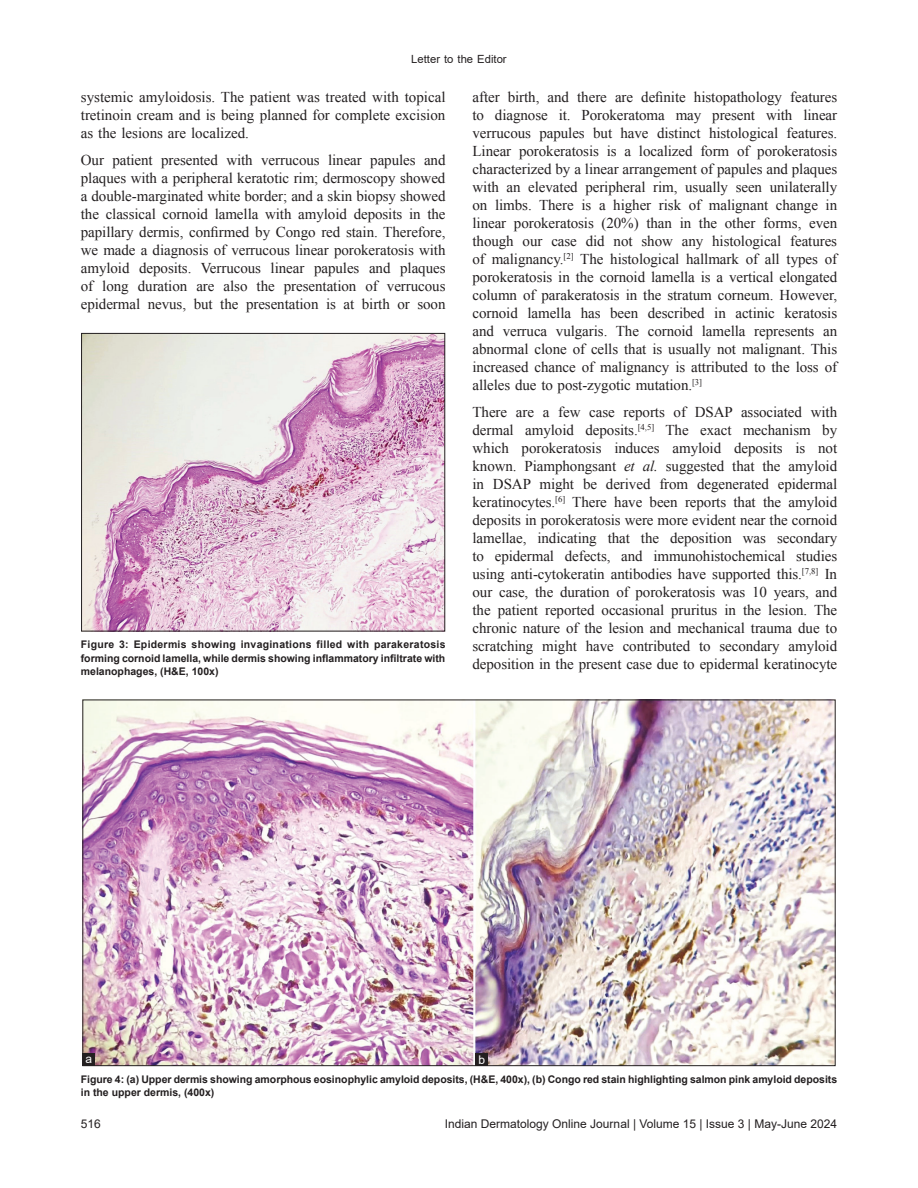
<style>
.page{position:relative;width:918px;height:1188px;background:#fff}
.page>*{position:absolute;margin:0;border:0;box-sizing:border-box;transform-origin:0 0}
.TX{font:15px/18px "Times New Roman";letter-spacing:-.005em;color:#231f20;text-align:justify}
.t1{font:12px "Arial";color:#231f20}
.LABEL{font:12px "Arial";color:#fff}
.t2{font:11.25px "Arial";color:#231f20}
.FGC{font:700 10.5px/13.6px "Arial";color:#231f20;text-align:justify}
.s1{font-style:italic}
</style>
<div class="page">
<img style="left:83px;top:335px;width:360px;height:294px">
<div style="left:81px;top:333px;width:364px;height:298px;border:1px solid #231f20"></div>
<img style="left:85px;top:702px;width:748px;height:362px">
<div style="left:475px;top:1053px;width:13px;height:13px;background:#231f20"></div>
<div style="left:83px;top:1053px;width:12px;height:13px;background:#231f20"></div>
<p class="t2" style="left:411px;top:51px;width:97px">Letter to the Editor</p>
<p class="TX" style="left:81px;top:88px;width:366px">systemic amyloidosis. The patient was treated with topical tretinoin cream and is being planned for complete excision as the lesions are localized.</p>
<p class="TX" style="left:81px;top:150px;width:366px">Our patient presented with verrucous linear papules and plaques with a peripheral keratotic rim; dermoscopy showed a double‑marginated white border; and a skin biopsy showed the classical cornoid lamella with amyloid deposits in the papillary dermis, confirmed by Congo red stain. Therefore, we made a diagnosis of verrucous linear porokeratosis with amyloid deposits. Verrucous linear papules and plaques of long duration are also the presentation of verrucous epidermal nevus, but the presentation is at birth or soon</p>
<p class="FGC" style="left:81px;top:638px;width:366px">Figure 3: Epidermis showing invaginations filled with parakeratosis forming cornoid lamella, while dermis showing inflammatory infiltrate with melanophages, (H&amp;E, 100x)</p>
<p class="TX" style="left:472px;top:88px;width:366px">after birth, and there are definite histopathology features to diagnose it. Porokeratoma may present with linear verrucous papules but have distinct histological features.<br>Linear porokeratosis is a localized form of porokeratosis characterized by a linear arrangement of papules and plaques with an elevated peripheral rim, usually seen unilaterally on limbs. There is a higher risk of malignant change in linear porokeratosis (20%) than in the other forms, even though our case did not show any histological features of malignancy.<sup>[2]</sup> The histological hallmark of all types of porokeratosis in the cornoid lamella is a vertical elongated column of parakeratosis in the stratum corneum. However, cornoid lamella has been described in actinic keratosis and verruca vulgaris. The cornoid lamella represents an abnormal clone of cells that is usually not malignant. This increased chance of malignancy is attributed to the loss of alleles due to post‑zygotic mutation.<sup>[3]</sup></p>
<p class="TX" style="left:472px;top:402px;width:366px">There are a few case reports of DSAP associated with dermal amyloid deposits.<sup>[4,5]</sup> The exact mechanism by which porokeratosis induces amyloid deposits is not known. Piamphongsant <span class="s1">et al.</span> suggested that the amyloid in DSAP might be derived from degenerated epidermal keratinocytes.<sup>[6]</sup> There have been reports that the amyloid deposits in porokeratosis were more evident near the cornoid lamellae, indicating that the deposition was secondary to epidermal defects, and immunohistochemical studies using anti‑cytokeratin antibodies have supported this.<sup>[7,8]</sup> In our case, the duration of porokeratosis was 10 years, and the patient reported occasional pruritus in the lesion. The chronic nature of the lesion and mechanical trauma due to scratching might have contributed to secondary amyloid deposition in the present case due to epidermal keratinocyte</p>
<p class="LABEL" style="left:86px;top:1050px;width:8px">a</p>
<p class="LABEL" style="left:478px;top:1051px;width:8px">b</p>
<p class="FGC" style="left:81px;top:1072px;width:758px">Figure 4: (a) Upper dermis showing amorphous eosinophylic amyloid deposits, (H&amp;E, 400x), (b) Congo red stain highlighting salmon pink amyloid deposits in the upper dermis, (400x)</p>
<p class="t1" style="left:81px;top:1116px;width:22px">516</p>
<p class="t1" style="left:445px;top:1116px;width:394px">Indian Dermatology Online Journal | Volume 15 | Issue 3 | May-June 2024</p>
</div>
